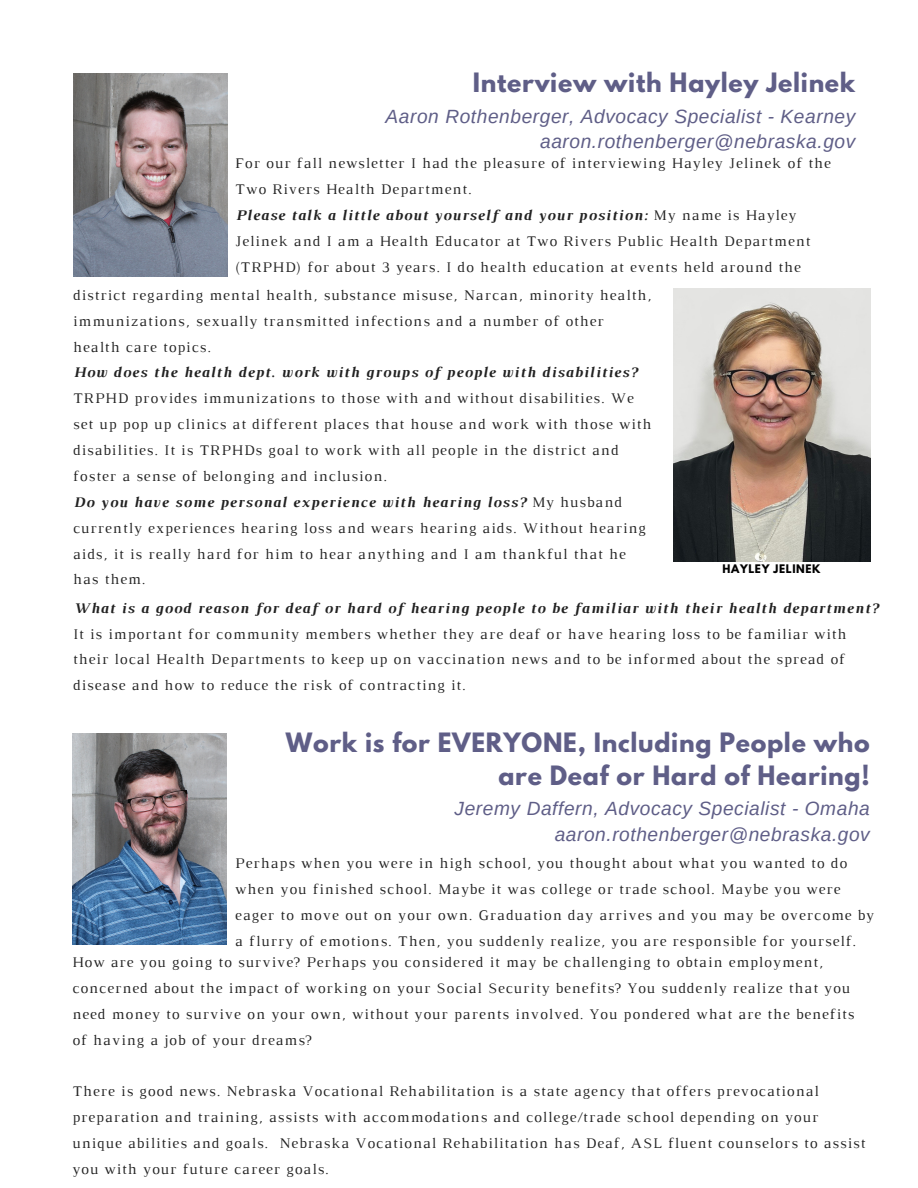
<style>
.page{position:relative;width:918px;height:1188px;background:#fff}
.page>*{position:absolute;margin:0;border:0;box-sizing:border-box;transform-origin:0 0}
.t1{font:700 23.7px/32.7px "League Spartan";letter-spacing:.03em;color:#5f5e87;text-align:right}
.t2{font:italic 19.2px "Arimo";letter-spacing:.03em;color:#5f5e87}
.t3{font:15px/25.8px "Luthier";letter-spacing:.07em;color:#222}
.t4{font:700 10.5px "League Spartan";letter-spacing:.06em;color:#000}
.s1{font-weight:700;font-style:italic}
</style>
<div class="page">
<img style="left:73px;top:73px;width:154px;height:204px">
<img style="left:673px;top:288px;width:197px;height:274px">
<img style="left:72px;top:733px;width:155px;height:211px">
<p class="t1" style="left:473px;top:69px;width:384px">Interview with Hayley Jelinek</p>
<p class="t2" style="left:386px;top:105px;width:471px">Aaron Rothenberger, Advocacy Specialist - Kearney</p>
<p class="t2" style="left:540px;top:131px;width:317px">aaron.rothenberger@nebraska.gov</p>
<p class="t3" style="left:235px;top:152px;width:597px">For our fall newsletter I had the pleasure of interviewing Hayley Jelinek of the<br>Two Rivers Health Department.</p>
<p class="t3" style="left:235px;top:203px;width:577px"><span class="s1">Please talk a little about yourself and your position:</span> My name is Hayley<br>Jelinek and I am a Health Educator at Two Rivers Public Health Department (TRPHD) for about 3 years. I do health education at events held around the</p>
<p class="t3" style="left:73px;top:283px;width:580px">district regarding mental health, substance misuse, Narcan, minority health, immunizations, sexually transmitted infections and a number of other health care topics.</p>
<p class="t3" style="left:73px;top:361px;width:580px"><span class="s1">How does the health dept. work with groups of people with disabilities?<br></span>TRPHD provides immunizations to those with and without disabilities. We set up pop up clinics at different places that house and work with those with disabilities. It is TRPHDs goal to work with all people in the district and foster a sense of belonging and inclusion.</p>
<p class="t3" style="left:73px;top:490px;width:574px"><span class="s1">Do you have some personal experience with hearing loss?</span> My husband currently experiences hearing loss and wears hearing aids. Without hearing aids, it is really hard for him to hear anything and I am thankful that he has them.</p>
<p class="t4" style="left:723px;top:564px;width:99px">HAYLEY JELINEK</p>
<p class="t3" style="left:73px;top:596px;width:806px"><span class="s1">What is a good reason for deaf or hard of hearing people to be familiar with their health department?<br></span>It is important for community members whether they are deaf or have hearing loss to be familiar with their local Health Departments to keep up on vaccination news and to be informed about the spread of disease and how to reduce the risk of contracting it.</p>
<p class="t1" style="left:286px;top:729px;width:585px">Work is for EVERYONE, Including People who are Deaf or Hard of Hearing!</p>
<p class="t2" style="left:455px;top:798px;width:417px">Jeremy Daffern, Advocacy Specialist - Omaha</p>
<p class="t2" style="left:555px;top:824px;width:317px">aaron.rothenberger@nebraska.gov</p>
<p class="t3" style="left:235px;top:852px;width:640px">Perhaps when you were in high school, you thought about what you wanted to do when you finished school. Maybe it was college or trade school. Maybe you were eager to move out on your own. Graduation day arrives and you may be overcome by a flurry of emotions. Then, you suddenly realize, you are responsible for yourself.</p>
<p class="t3" style="left:72px;top:950px;width:784px">How are you going to survive? Perhaps you considered it may be challenging to obtain employment, concerned about the impact of working on your Social Security benefits? You suddenly realize that you need money to survive on your own, without your parents involved. You pondered what are the benefits of having a job of your dreams?</p>
<p class="t3" style="left:72px;top:1080px;width:795px">There is good news. Nebraska Vocational Rehabilitation is a state agency that offers prevocational preparation and training, assists with accommodations and college/trade school depending on your unique abilities and goals. Nebraska Vocational Rehabilitation has Deaf, ASL fluent counselors to assist you with your future career goals.</p>
</div>
